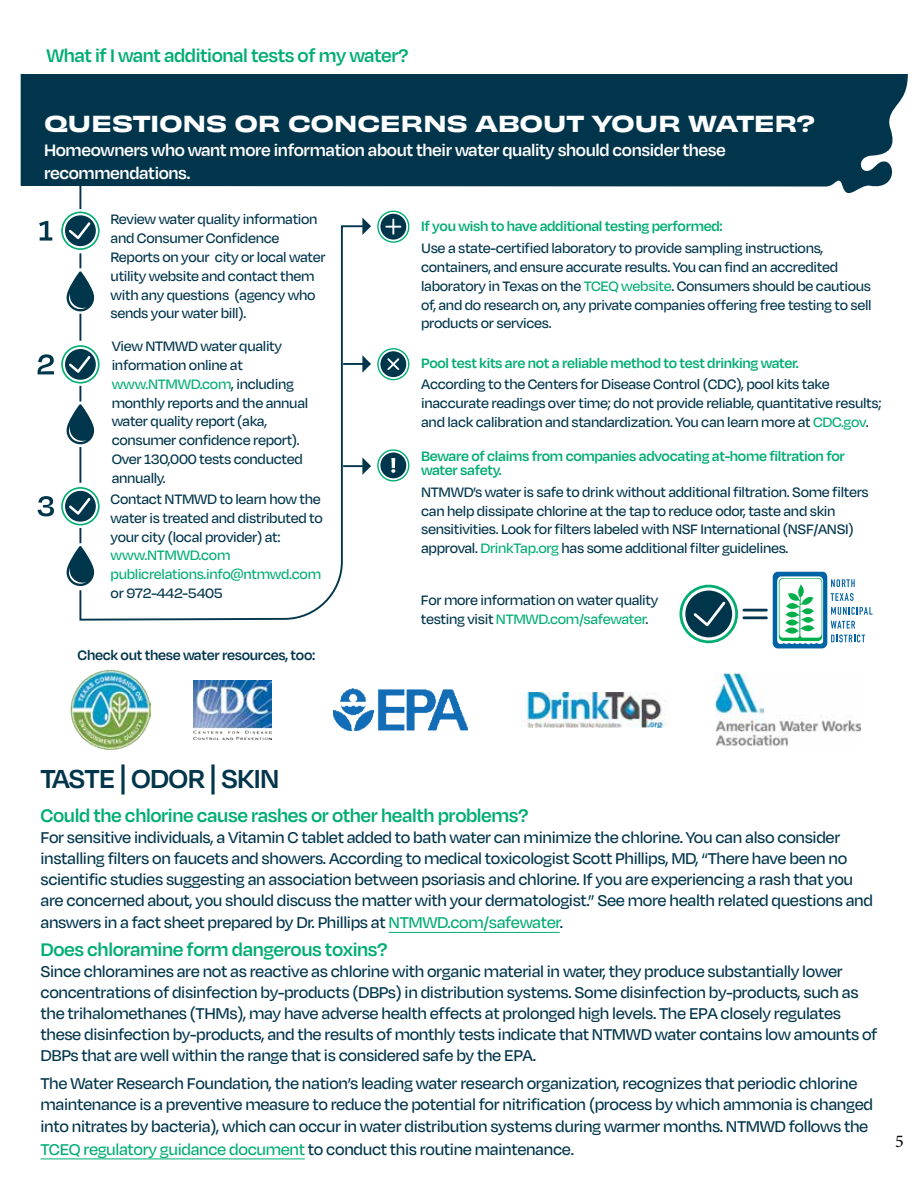
<style>
.page{position:relative;width:918px;height:1188px;background:#fff}
.page>*{position:absolute;margin:0;border:0;box-sizing:border-box;transform-origin:0 0}
.t1{font:600 30px "Degular";letter-spacing:-.02em;color:#00354c}
.t2{font:21.6px "Obviously Wide Semi";letter-spacing:-.02em;color:#fff}
.t3{font:600 21px "Degular";letter-spacing:-.02em;color:#00ad73}
.t4{font:600 19.05px/23px "Degular";letter-spacing:-.02em;color:#fff}
.t5{font:500 18px/21.1px "Degular";letter-spacing:-.02em;color:#00354c}
.t6{font:18px "Minion Pro";color:#000}
.t7{font:500 15.75px/18.9px "Degular";letter-spacing:-.02em;color:#00354c}
.t8{font:600 15.75px/14.5px "Degular";letter-spacing:-.02em;color:#00ad73}
.t9{font:500 15.75px/18.9px "Degular";letter-spacing:-.02em;color:#00ad73}
.t10{font:600 15.75px "Degular";letter-spacing:-.02em;color:#00354c}
.s1{color:#00ad73}
</style>
<div class="page">
<svg style="left:21px;top:75px;width:887px;height:126px;background:#214f63"></svg>
<svg style="left:79px;top:224px;width:283px;height:397px"></svg>
<svg style="left:362px;top:218px;width:9px;height:17px"></svg>
<hr style="left:79px;top:447px;width:2px;height:36px;background:#00354c">
<hr style="left:79px;top:314px;width:2px;height:27px;background:#00354c">
<hr style="left:79px;top:182px;width:2px;height:27px;background:#00354c">
<hr style="left:343px;top:363px;width:21px;height:2px;background:#00354c">
<svg style="left:362px;top:355px;width:9px;height:18px"></svg>
<hr style="left:343px;top:465px;width:21px;height:2px;background:#00354c">
<svg style="left:362px;top:457px;width:9px;height:18px"></svg>
<div style="left:61px;top:212px;width:39px;height:38px;border:2px solid #00ae74;border-radius:50%"></div>
<div style="left:65px;top:215px;width:31px;height:31px;background:#00364c;border-radius:50%"></div>
<svg style="left:67px;top:220px;width:26px;height:22px"></svg>
<div style="left:61px;top:345px;width:39px;height:39px;border:2px solid #00ae74;border-radius:50%"></div>
<div style="left:65px;top:349px;width:31px;height:31px;background:#00364c;border-radius:50%"></div>
<svg style="left:67px;top:354px;width:26px;height:21px"></svg>
<div style="left:61px;top:487px;width:39px;height:38px;border:2px solid #00ae74;border-radius:50%"></div>
<div style="left:65px;top:491px;width:31px;height:31px;background:#00364c;border-radius:50%"></div>
<svg style="left:67px;top:496px;width:26px;height:21px"></svg>
<svg style="left:66px;top:253px;width:28px;height:59px"></svg>
<svg style="left:66px;top:386px;width:28px;height:59px"></svg>
<svg style="left:66px;top:528px;width:28px;height:59px"></svg>
<div style="left:377px;top:211px;width:32px;height:32px;border:1px solid #00ae74;border-radius:50%"></div>
<div style="left:380px;top:214px;width:26px;height:26px;background:#00364c;border-radius:50%"></div>
<svg style="left:386px;top:220px;width:15px;height:14px"></svg>
<div style="left:377px;top:348px;width:32px;height:32px;border:1px solid #00ae74;border-radius:50%"></div>
<div style="left:380px;top:351px;width:26px;height:26px;background:#00364c;border-radius:50%"></div>
<svg style="left:387px;top:358px;width:13px;height:13px"></svg>
<div style="left:377px;top:449px;width:32px;height:33px;border:1px solid #00ae74;border-radius:50%"></div>
<div style="left:380px;top:452px;width:26px;height:26px;background:#00364c;border-radius:50%"></div>
<svg style="left:391px;top:458px;width:4px;height:15px"></svg>
<svg style="left:39px;top:221px;width:13px;height:20px"></svg>
<svg style="left:38px;top:354px;width:16px;height:20px"></svg>
<svg style="left:38px;top:496px;width:16px;height:20px"></svg>
<img style="left:71px;top:670px;width:80px;height:80px">
<img style="left:194px;top:680px;width:78px;height:59px">
<img style="left:333px;top:689px;width:135px;height:42px">
<img style="left:715px;top:673px;width:145px;height:74px">
<img style="left:521px;top:692px;width:146px;height:35px">
<svg style="left:773px;top:572px;width:100px;height:76px"></svg>
<div style="left:679px;top:585px;width:59px;height:58px;border:3px solid #00ad72;border-radius:50%"></div>
<div style="left:685px;top:591px;width:47px;height:46px;background:#00364c;border-radius:50%"></div>
<svg style="left:693px;top:599px;width:35px;height:30px"></svg>
<hr style="left:744px;top:609px;width:22px;height:2px;background:#00364c">
<hr style="left:744px;top:616px;width:22px;height:3px;background:#00364c">
<hr style="left:389px;top:932px;width:171px;height:1px;background:#00ad73">
<hr style="left:40px;top:1158px;width:265px;height:1px;background:#00ad73">
<p class="t3" style="left:46px;top:42px;width:364px">What if I want additional tests of my water?</p>
<p class="t2" style="left:44px;top:106px;width:773px">QUESTIONS OR CONCERNS ABOUT YOUR WATER?</p>
<p class="t4" style="left:44px;top:138px;width:683px">Homeowners who want more information about their water quality should consider these recommendations.</p>
<p class="t7" style="left:111px;top:209px;width:216px">Review water quality information and Consumer Confidence<br>Reports on your city or local water utility website and contact them with any questions (agency who sends your water bill).</p>
<p class="t7" style="left:112px;top:336px;width:198px">View NTMWD water quality information online at <span class="s1">www.NTMWD.com</span>, including monthly reports and the annual water quality report (aka, consumer confidence report).<br>Over 130,000 tests conducted annually.</p>
<p class="t7" style="left:111px;top:489px;width:214px">Contact NTMWD to learn how the water is treated and distributed to your city (local provider) at:</p>
<p class="t9" style="left:111px;top:545px;width:212px">www.NTMWD.com publicrelations.info@ntmwd.com</p>
<p class="t7" style="left:111px;top:583px;width:114px">or 972-442-5405</p>
<p class="t10" style="left:78px;top:646px;width:239px">Check out these water resources, too:</p>
<p class="t8" style="left:421px;top:219px;width:303px">If you wish to have additional testing performed:</p>
<p class="t7" style="left:421px;top:238px;width:452px">Use a state-certified laboratory to provide sampling instructions, containers, and ensure accurate results. You can find an accredited laboratory in Texas on the <span class="s1">TCEQ website</span>. Consumers should be cautious of, and do research on, any private companies offering free testing to sell products or services.</p>
<p class="t8" style="left:421px;top:355px;width:379px">Pool test kits are not a reliable method to test drinking water.</p>
<p class="t7" style="left:421px;top:374px;width:462px">According to the Centers for Disease Control (CDC), pool kits take inaccurate readings over time; do not provide reliable, quantitative results; and lack calibration and standardization. You can learn more at <span class="s1">CDC.gov</span>.</p>
<p class="t8" style="left:421px;top:448px;width:425px">Beware of claims from companies advocating at-home filtration for water safety.</p>
<p class="t7" style="left:421px;top:482px;width:449px">NTMWD’s water is safe to drink without additional filtration. Some filters can help dissipate chlorine at the tap to reduce odor, taste and skin sensitivities. Look for filters labeled with NSF International (NSF/ANSI) approval. <span class="s1">DrinkTap.org</span> has some additional filter guidelines.</p>
<p class="t7" style="left:421px;top:590px;width:239px">For more information on water quality testing visit <span class="s1">NTMWD.com/safewater</span>.</p>
<h1 class="t1" style="left:40px;top:760px;width:241px">TASTE ODOR SKIN</h1>
<p class="t3" style="left:40px;top:803px;width:489px">Could the chlorine cause rashes or other health problems?</p>
<p class="t5" style="left:40px;top:827px;width:834px">For sensitive individuals, a Vitamin C tablet added to bath water can minimize the chlorine. You can also consider installing filters on faucets and showers. According to medical toxicologist Scott Phillips, MD, “There have been no scientific studies suggesting an association between psoriasis and chlorine. If you are experiencing a rash that you are concerned about, you should discuss the matter with your dermatologist.” See more health related questions and answers in a fact sheet prepared by Dr. Phillips at <span class="s1">NTMWD.com/safewater</span>.</p>
<p class="t3" style="left:40px;top:936px;width:349px">Does chloramine form dangerous toxins?</p>
<p class="t5" style="left:40px;top:960px;width:839px">Since chloramines are not as reactive as chlorine with organic material in water, they produce substantially lower concentrations of disinfection by-products (DBPs) in distribution systems. Some disinfection by-products, such as the trihalomethanes (THMs), may have adverse health effects at prolonged high levels. The EPA closely regulates these disinfection by-products, and the results of monthly tests indicate that NTMWD water contains low amounts of DBPs that are well within the range that is considered safe by the EPA.</p>
<p class="t5" style="left:40px;top:1071px;width:834px;line-height:22px">The Water Research Foundation, the nation’s leading water research organization, recognizes that periodic chlorine maintenance is a preventive measure to reduce the potential for nitrification (process by which ammonia is changed into nitrates by bacteria), which can occur in water distribution systems during warmer months. NTMWD follows the <span class="s1">TCEQ regulatory guidance document</span> to conduct this routine maintenance.</p>
<p class="t6" style="left:895px;top:1129px;width:10px">5</p>
</div>
